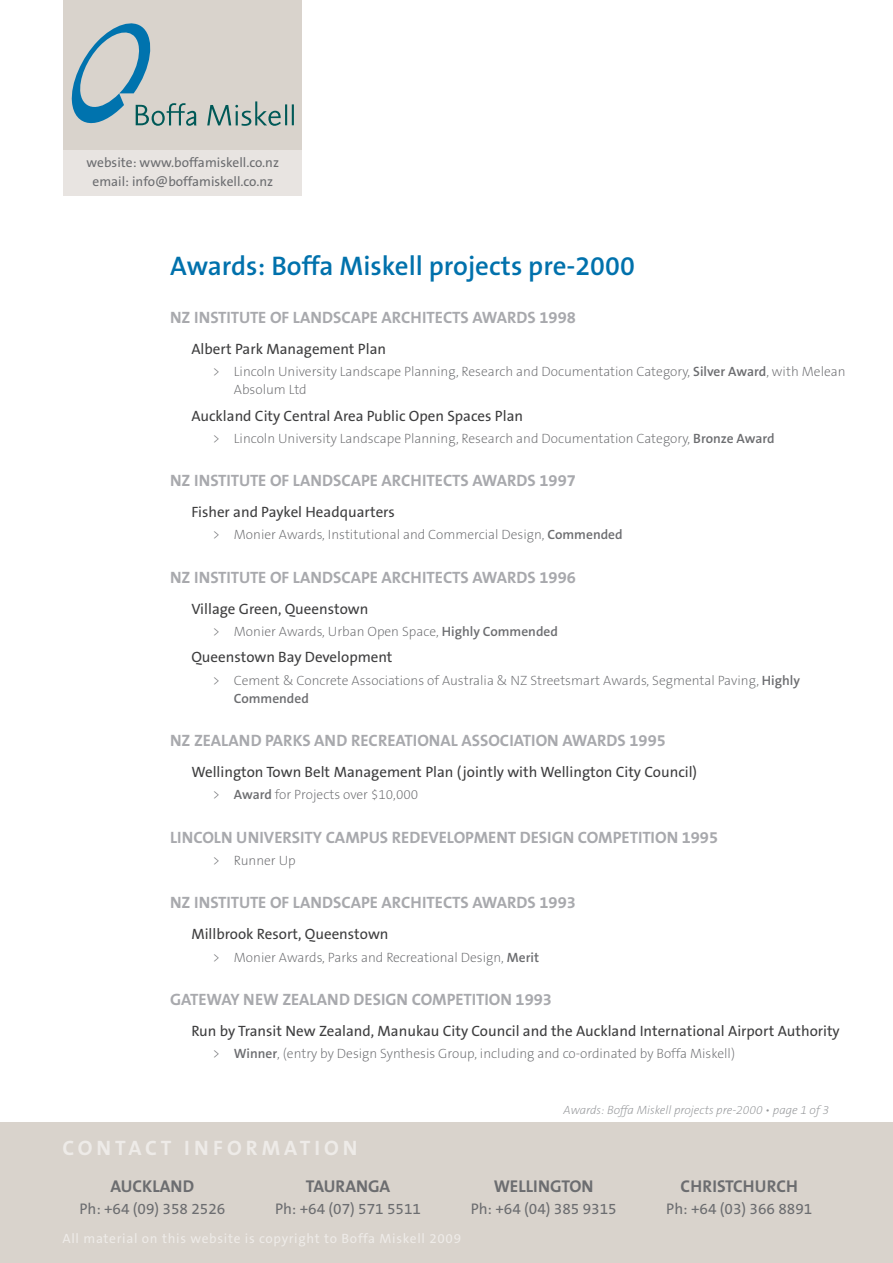
<style>
.page{position:relative;width:893px;height:1263px;background:#fff}
.page>*{position:absolute;margin:0;border:0;box-sizing:border-box;transform-origin:0 0}
.t1{font:600 27px "The Sans B6";color:#0071ac}
.t2{font:700 21px "The Sans B7";letter-spacing:.19em;color:#eeebe8}
.t3{font:700 17.1px "The Sans B7";color:#6c6d70}
.t4{font:700 16.5px "The Sans B7";color:#a8a9ad}
.t5{font:15.45px "The Sans B5 Plain";color:#6c6d70}
.t6{font:15px "The Sans B5 Plain";color:#3e3e3f}
.t7{font:200 13.5px/18px "The Sans B2";color:#6c6d70}
.t8{font:13.5px/19.2px "The Sans B5 Plain";color:#6c6d70;text-align:center}
.t9{font:13.5px "The Sans B5 Plain";letter-spacing:.05em;color:#eeebe8}
.t10{font:600 13.5px "The Sans B6";color:#6c6d70}
.t11{font:italic 200 12px "The Sans B2";color:#939598}
.s1{font-family:"The Sans B6";font-weight:600}
</style>
<div class="page">
<div style="left:0;top:1123px;width:893px;height:140px;background:#d9d3cc"></div>
<div style="left:64px;top:0;width:238px;height:151px;background:#d9d3cc"></div>
<div style="left:64px;top:150px;width:238px;height:46px;background:#e8e4e1"></div>
<svg style="left:71px;top:23px;width:223px;height:103px"></svg>
<p class="t8" style="left:87px;top:153px;width:194px">website: www.boffamiskell.co.nz email: info@boffamiskell.co.nz</p>
<h1 class="t1" style="left:170px;top:252px;width:466px">Awards: Boffa Miskell projects pre-2000</h1>
<p class="t4" style="left:170px;top:309px;width:152px">NZ INSTITUTE OF LANDSC</p>
<p class="t4" style="left:351px;top:309px;width:51px">APE ARCHI</p>
<p class="t4" style="left:427px;top:309px;width:91px">TECTS AWARDS</p>
<p class="t4" style="left:539px;top:309px;width:38px">1998</p>
<p class="t6" style="left:191px;top:341px;width:196px">Albert Park Management Plan</p>
<p class="t7" style="left:234px;top:363px;width:613px;text-indent:-21px">&gt; Lincoln University Landscape Planning, Research and Documentation Category, <span class="s1">Silver Award</span>, with Melean<br>Absolum Ltd</p>
<p class="t6" style="left:191px;top:408px;width:333px">Auckland City Central Area Public Open Spaces Plan</p>
<p class="t7" style="left:213px;top:430px;width:564px">&gt; Lincoln University Landscape Planning, Research and Documentation Category, <span class="s1">Bronze Award</span></p>
<p class="t4" style="left:170px;top:472px;width:152px">NZ INSTITUTE OF LANDSC</p>
<p class="t4" style="left:351px;top:472px;width:51px">APE ARCHI</p>
<p class="t4" style="left:427px;top:472px;width:91px">TECTS AWARDS</p>
<p class="t4" style="left:539px;top:472px;width:38px">1997</p>
<p class="t6" style="left:191px;top:504px;width:205px">Fisher and Paykel Headquarters</p>
<p class="t7" style="left:213px;top:526px;width:412px">&gt; Monier Awards, Institutional and Commercial Design, <span class="s1">Commended</span></p>
<p class="t4" style="left:170px;top:569px;width:152px">NZ INSTITUTE OF LANDSC</p>
<p class="t4" style="left:351px;top:569px;width:51px">APE ARCHI</p>
<p class="t4" style="left:427px;top:569px;width:91px">TECTS AWARDS</p>
<p class="t4" style="left:539px;top:569px;width:38px">1996</p>
<p class="t6" style="left:191px;top:601px;width:179px">Village Green, Queenstown</p>
<p class="t7" style="left:213px;top:623px;width:347px">&gt; Monier Awards, Urban Open Space, <span class="s1">Highly Commended</span></p>
<p class="t6" style="left:191px;top:649px;width:203px">Queenstown Bay Development</p>
<p class="t7" style="left:213px;top:672px;width:589px">&gt; Cement &amp; Concrete Associations of Australia &amp; NZ Streetsmart Awards, Segmental Paving, <span class="s1">Highly</span></p>
<p class="t10" style="left:234px;top:691px;width:77px">Commended</p>
<p class="t4" style="left:170px;top:732px;width:123px">NZ ZEALAND PARKS</p>
<p class="t4" style="left:314px;top:732px;width:47px">AND RECRE</p>
<p class="t4" style="left:395px;top:732px;width:86px">ATIONAL ASSOCI</p>
<p class="t4" style="left:514px;top:732px;width:27px">ATION</p>
<p class="t4" style="left:562px;top:732px;width:45px">AWARDS</p>
<p class="t4" style="left:629px;top:732px;width:38px">1995</p>
<p class="t6" style="left:191px;top:764px;width:507px">Wellington Town Belt Management Plan (jointly with Wellington City Council)</p>
<p class="t7" style="left:213px;top:786px;width:207px">&gt; <span class="s1">Award</span> for Projects over $10,000</p>
<p class="t4" style="left:170px;top:828px;width:10px">LINCOLN</p>
<p class="t4" style="left:236px;top:828px;width:47px">UNIVERSI</p>
<p class="t4" style="left:304px;top:828px;width:98px">TY CAMPUS REDE</p>
<p class="t4" style="left:428px;top:828px;width:58px">VELOPMEN</p>
<p class="t4" style="left:508px;top:828px;width:22px">T DESIGN</p>
<p class="t4" style="left:578px;top:828px;width:13px">COM</p>
<p class="t4" style="left:613px;top:828px;width:48px">PETITION</p>
<p class="t4" style="left:682px;top:828px;width:38px">1995</p>
<p class="t7" style="left:213px;top:852px;width:85px">&gt; Runner Up</p>
<p class="t4" style="left:170px;top:894px;width:152px">NZ INSTITUTE OF LANDSC</p>
<p class="t4" style="left:351px;top:894px;width:51px">APE ARCHI</p>
<p class="t4" style="left:427px;top:894px;width:91px">TECTS AWARDS</p>
<p class="t4" style="left:539px;top:894px;width:38px">1993</p>
<p class="t6" style="left:191px;top:926px;width:199px">Millbrook Resort, Queenstown</p>
<p class="t7" style="left:213px;top:948px;width:328px">&gt; Monier Awards, Parks and Recreational Design, <span class="s1">Merit</span></p>
<p class="t4" style="left:170px;top:991px;width:194px">GATEWAY NEW ZEALAND DESIGN</p>
<p class="t4" style="left:412px;top:991px;width:13px">COM</p>
<p class="t4" style="left:447px;top:991px;width:48px">PETITION</p>
<p class="t4" style="left:516px;top:991px;width:38px">1993</p>
<p class="t6" style="left:191px;top:1023px;width:650px">Run by Transit New Zealand, Manukau City Council and the Auckland International Airport Authority</p>
<p class="t7" style="left:213px;top:1045px;width:524px">&gt; <span class="s1">Winner</span>, (entry by Design Synthesis Group, including and co-ordinated by Boffa Miskell)</p>
<h2 class="t2" style="left:62px;top:1136px;width:296px">CONTA CT INFORMAT ION</h2>
<p class="t3" style="left:110px;top:1177px;width:86px">AUCKLAND</p>
<p class="t5" style="left:79px;top:1200px;width:147px">Ph: +64 (09) 358 2526</p>
<p class="t3" style="left:306px;top:1177px;width:86px">TAURANGA</p>
<p class="t5" style="left:275px;top:1200px;width:147px">Ph: +64 (07) 571 5511</p>
<p class="t9" style="left:62px;top:1231px;width:400px">All material on this website is copyright to Boffa Miskell 2009</p>
<p class="t11" style="left:563px;top:1104px;width:267px">Awards: Boffa Miskell projects pre-2000 • page 1 of 3</p>
<p class="t3" style="left:494px;top:1177px;width:101px">WELLINGTON</p>
<p class="t5" style="left:471px;top:1200px;width:147px">Ph: +64 (04) 385 9315</p>
<p class="t3" style="left:681px;top:1177px;width:119px">CHRISTCHURCH</p>
<p class="t5" style="left:666px;top:1200px;width:147px">Ph: +64 (03) 366 8891</p>
</div>
